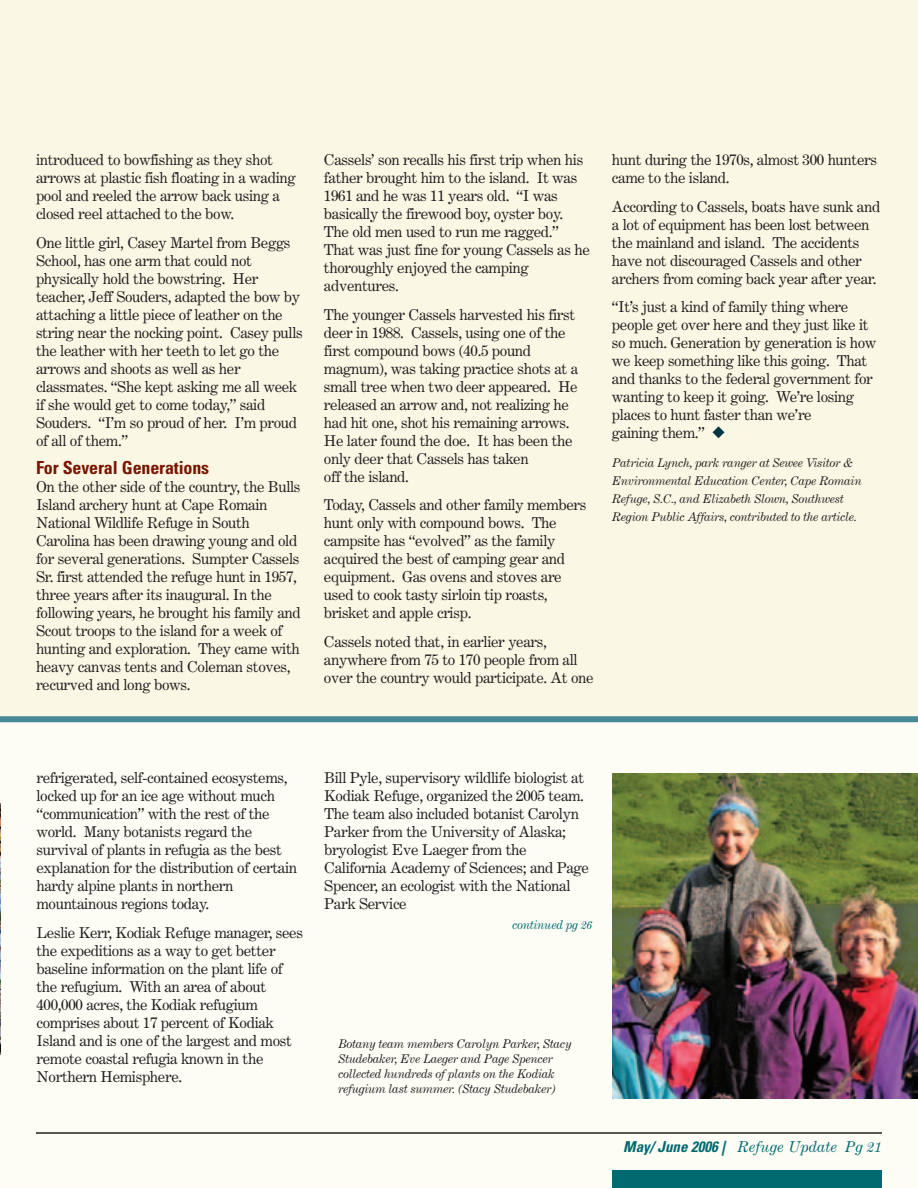
<style>
.page{position:relative;width:918px;height:1188px;background:#fdfcf5}
.page>*{position:absolute;margin:0;border:0;box-sizing:border-box;transform-origin:0 0}
.t1{font:700 condensed 18px "Univers";letter-spacing:-.01em;color:#791500}
.t2{font:15px/18px "Century Expanded";letter-spacing:-.025em;color:#231f20}
.t3{font:italic 15px "Century Expanded";color:#006a71}
.t4{font:italic 12px/18px "Century Expanded";letter-spacing:-.025em;color:#231f20}
.t5{font:italic 12px "Century Expanded";letter-spacing:-.025em;color:#006a71}
.s1{color:#003644}
.s2{font-family:"Univers";font-weight:700;font-stretch:condensed}
</style>
<div class="page">
<hr style="left:36px;top:1132px;width:846px;height:2px;background:#231f20">
<div style="left:612px;top:1170px;width:270px;height:18px;background:#006a71"></div>
<div style="left:0;top:0;width:918px;height:721px;background:#faf8e5"></div>
<div style="left:0;top:716px;width:918px;height:6px;background:#488998"></div>
<img style="left:612px;top:774px;width:306px;height:325px">
<img style="left:0;top:803px;width:1px;height:252px">
<p class="t2" style="left:36px;top:152px;width:261px">introduced to bowfishing as they shot arrows at plastic fish floating in a wading pool and reeled the arrow back using a closed reel attached to the bow.</p>
<p class="t2" style="left:36px;top:235px;width:268px">One little girl, Casey Martel from Beggs School, has one arm that could not physically hold the bowstring. Her teacher, Jeff Souders, adapted the bow by attaching a little piece of leather on the string near the nocking point. Casey pulls the leather with her teeth to let go the arrows and shoots as well as her classmates. “She kept asking me all week if she would get to come today,” said Souders. “I’m so proud of her. I’m proud of all of them.”</p>
<p class="t1" style="left:36px;top:461px;width:175px">For Several Generations</p>
<p class="t2" style="left:36px;top:479px;width:266px">On the other side of the country, the Bulls Island archery hunt at Cape Romain National Wildlife Refuge in South Carolina has been drawing young and old for several generations. Sumpter Cassels Sr. first attended the refuge hunt in 1957, three years after its inaugural. In the following years, he brought his family and Scout troops to the island for a week of hunting and exploration. They came with heavy canvas tents and Coleman stoves, recurved and long bows.</p>
<p class="t2" style="left:324px;top:152px;width:267px">Cassels’ son recalls his first trip when his father brought him to the island. It was 1961 and he was 11 years old. “I was basically the firewood boy, oyster boy.<br>The old men used to run me ragged.” That was just fine for young Cassels as he thoroughly enjoyed the camping adventures.</p>
<p class="t2" style="left:324px;top:307px;width:256px">The younger Cassels harvested his first deer in 1988. Cassels, using one of the first compound bows (40.5 pound magnum), was taking practice shots at a small tree when two deer appeared. He released an arrow and, not realizing he had hit one, shot his remaining arrows.<br>He later found the doe. It has been the only deer that Cassels has taken<br>off the island.</p>
<p class="t2" style="left:324px;top:497px;width:264px">Today, Cassels and other family members hunt only with compound bows. The campsite has “evolved” as the family acquired the best of camping gear and equipment. Gas ovens and stoves are used to cook tasty sirloin tip roasts, brisket and apple crisp.</p>
<p class="t2" style="left:324px;top:634px;width:271px">Cassels noted that, in earlier years, anywhere from 75 to 170 people from all over the country would participate. At one</p>
<p class="t2" style="left:612px;top:152px;width:267px">hunt during the 1970s, almost 300 hunters came to the island.</p>
<p class="t2" style="left:612px;top:199px;width:270px">According to Cassels, boats have sunk and a lot of equipment has been lost between the mainland and island. The accidents have not discouraged Cassels and other archers from coming back year after year.</p>
<p class="t2" style="left:612px;top:299px;width:266px">“It’s just a kind of family thing where people get over here and they just like it so much. Generation by generation is how we keep something like this going. That and thanks to the federal government for wanting to keep it going. We’re losing places to hunt faster than we’re<br>gaining them.” <span class="s1">◆</span></p>
<p class="t4" style="left:612px;top:455px;width:251px">Patricia Lynch, park ranger at Sewee Visitor &amp; Environmental Education Center, Cape Romain Refuge, S.C., and Elizabeth Slown, Southwest Region Public Affairs, contributed to the article.</p>
<p class="t2" style="left:36px;top:770px;width:262px">refrigerated, self-contained ecosystems, locked up for an ice age without much “communication” with the rest of the world. Many botanists regard the survival of plants in refugia as the best explanation for the distribution of certain hardy alpine plants in northern mountainous regions today.</p>
<p class="t2" style="left:36px;top:925px;width:268px">Leslie Kerr, Kodiak Refuge manager, sees the expeditions as a way to get better baseline information on the plant life of the refugium. With an area of about 400,000 acres, the Kodiak refugium comprises about 17 percent of Kodiak Island and is one of the largest and most remote coastal refugia known in the Northern Hemisphere.</p>
<p class="t2" style="left:324px;top:770px;width:266px">Bill Pyle, supervisory wildlife biologist at Kodiak Refuge, organized the 2005 team.<br>The team also included botanist Carolyn Parker from the University of Alaska; bryologist Eve Laeger from the California Academy of Sciences; and Page Spencer, an ecologist with the National Park Service</p>
<p class="t5" style="left:512px;top:920px;width:82px">continued pg 26</p>
<p class="t4" style="left:338px;top:1037px;width:235px;line-height:15px">Botany team members Carolyn Parker, Stacy Studebaker, Eve Laeger and Page Spencer collected hundreds of plants on the Kodiak refugium last summer. (Stacy Studebaker)</p>
<p class="t3" style="left:623px;top:1141px;width:260px"><span class="s2">May/ June 2006 |</span> Refuge Update Pg 21</p>
</div>
